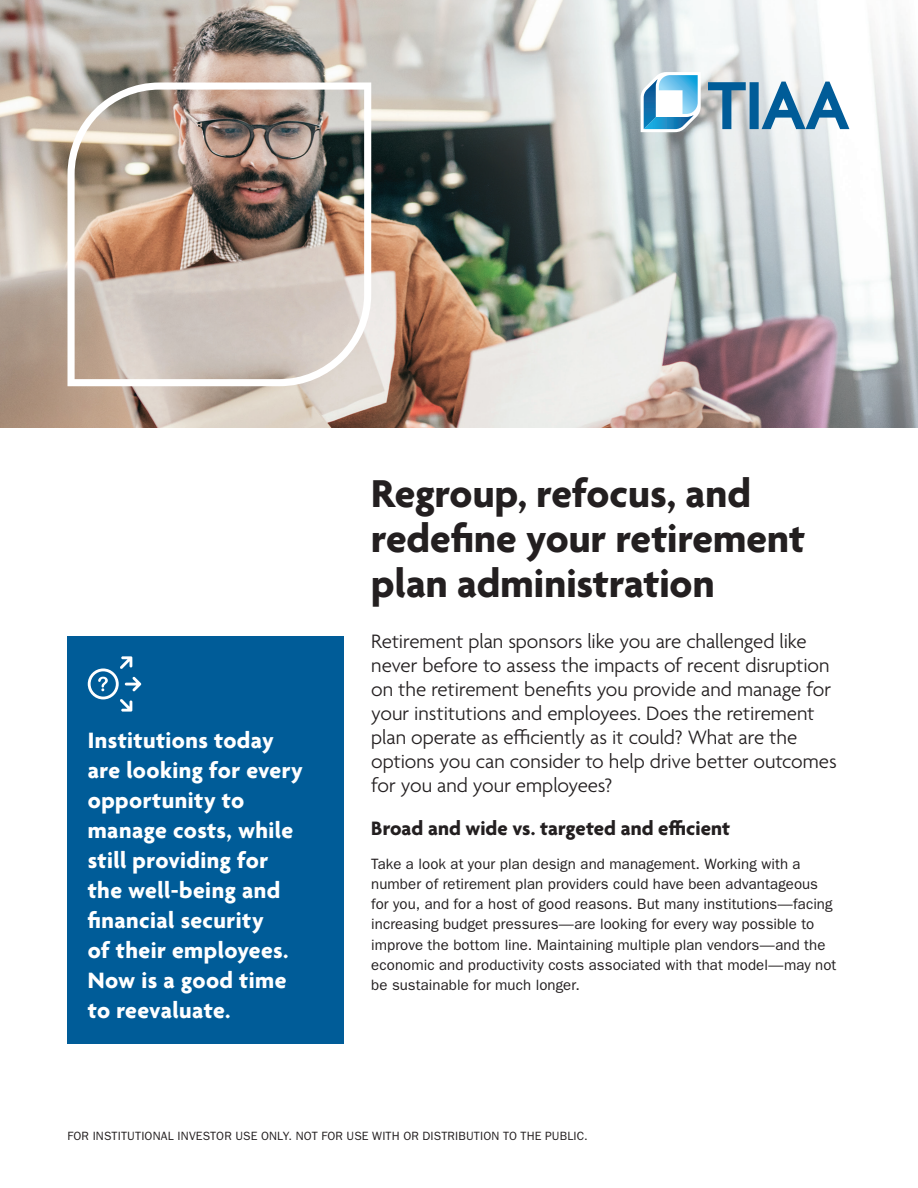
<style>
.page{position:relative;width:918px;height:1188px;background:#fff}
.page>*{position:absolute;margin:0;border:0;box-sizing:border-box;transform-origin:0 0}
._4B_Headline_Page_Ti{font:700 42px/45px "Agenda";color:#231f20}
._9A_Bullet_Text__FG{font:700 24px/30px "Agenda";letter-spacing:.015em;color:#fff}
._8B_Intro_Text__AL_1{font:300 21px/24px "Agenda";letter-spacing:-.005em;color:#231f20}
._5B_Page_Subtitle__A{font:700 21px "Agenda";color:#231f20}
._9A_Bullet_Text__FG-2{font:15px/20.2px "ITC Franklin Gothic Std";letter-spacing:.005em;color:#231f20}
._16A_Legal__FG_8_9{font:12px "ITC Franklin Gothic Std";letter-spacing:.015em;color:#231f20}
</style>
<div class="page">
<img style="left:0;top:0;width:918px;height:428px">
<img style="left:68px;top:82px;width:303px;height:304px">
<svg style="left:708px;top:82px;width:141px;height:47px"></svg>
<svg style="left:641px;top:72px;width:60px;height:60px"></svg>
<div style="left:68px;top:636px;width:276px;height:407px;background:#005c98"></div>
<svg style="left:88px;top:656px;width:53px;height:56px"></svg>
<p class="_9A_Bullet_Text__FG" style="left:88px;top:727px;width:217px">Institutions today are looking for every opportunity to manage costs, while still providing for the well-being and financial security<br>of their employees.<br>Now is a good time to reevaluate.</p>
<p class="_4B_Headline_Page_Ti" style="left:371px;top:474px;width:435px">Regroup, refocus, and redefine your retirement plan administration</p>
<p class="_8B_Intro_Text__AL_1" style="left:371px;top:631px;width:467px">Retirement plan sponsors like you are challenged like never before to assess the impacts of recent disruption on the retirement benefits you provide and manage for your institutions and employees. Does the retirement plan operate as efficiently as it could? What are the options you can consider to help drive better outcomes for you and your employees?</p>
<p class="_5B_Page_Subtitle__A" style="left:371px;top:817px;width:360px">Broad and wide vs. targeted and efficient</p>
<p class="_9A_Bullet_Text__FG-2" style="left:371px;top:853px;width:467px">Take a look at your plan design and management. Working with a number of retirement plan providers could have been advantageous for you, and for a host of good reasons. But many institutions—facing increasing budget pressures—are looking for every way possible to improve the bottom line. Maintaining multiple plan vendors—and the economic and productivity costs associated with that model—may not be sustainable for much longer.</p>
<p class="_16A_Legal__FG_8_9" style="left:68px;top:1129px;width:522px">FOR INSTITUTIONAL INVESTOR USE ONLY. NOT FOR USE WITH OR DISTRIBUTION TO THE PUBLIC.</p>
</div>
